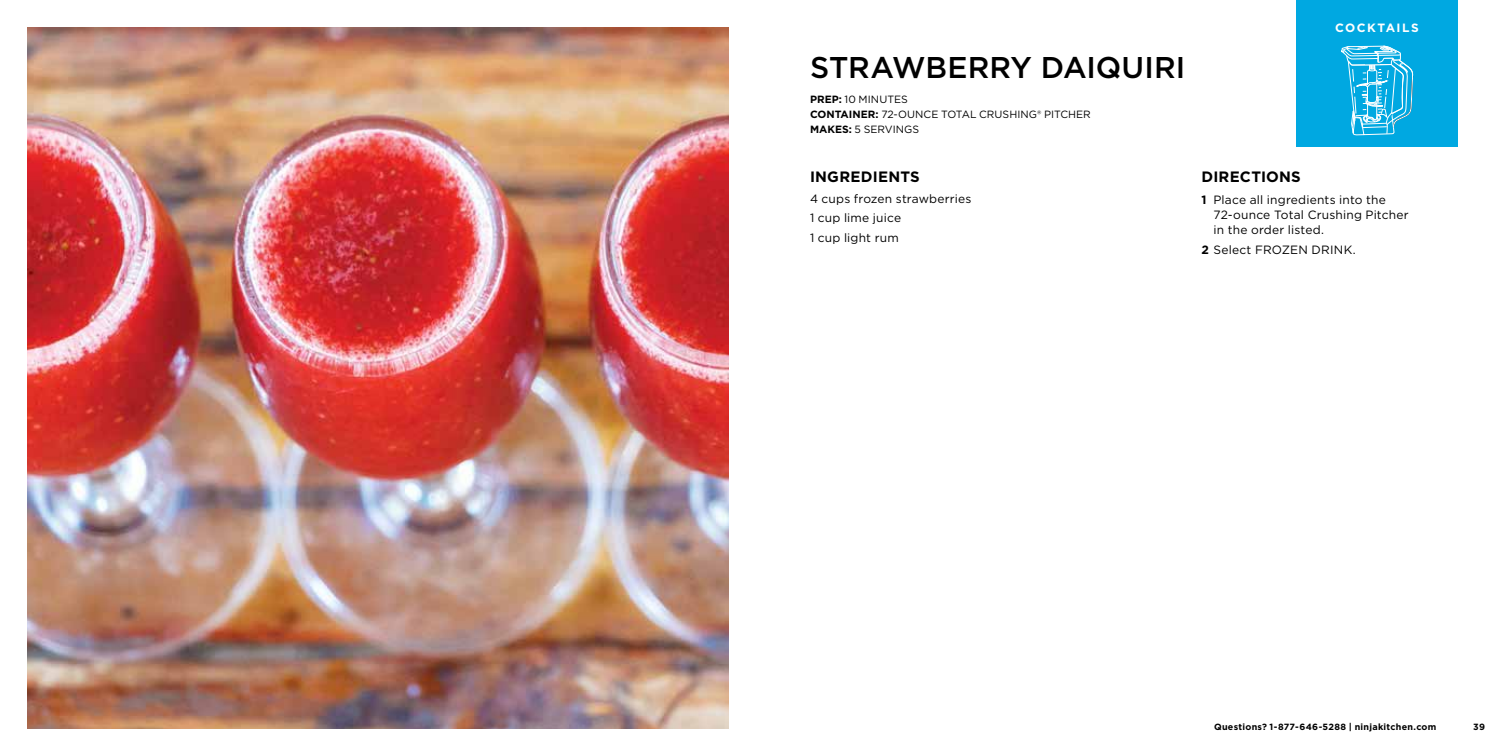
<style>
.page{position:relative;width:1512px;height:756px;background:#fff}
.page>*{position:absolute;margin:0;border:0;box-sizing:border-box;transform-origin:0 0}
.t1{font:500 30px "Gotham";color:#000}
.t2{font:700 15px "Gotham";letter-spacing:.015em;color:#000}
.t3{font:12px/19.6px "Gotham";letter-spacing:.015em;color:#000}
.t4{font:700 12px "Gotham";letter-spacing:.115em;color:#fff}
.t5{font:10.5px/15px "Gotham";letter-spacing:.005em;color:#000}
.t6{font:700 9px "Gotham";letter-spacing:.03em;color:#000}
.s1{font-weight:700}
</style>
<div class="page">
<div style="left:1296px;top:0;width:162px;height:147px;background:#00a8e1"></div>
<svg style="left:1341px;top:46px;width:72px;height:89px"></svg>
<img style="left:27px;top:27px;width:702px;height:702px">
<h1 class="t1" style="left:810px;top:48px;width:377px">STRAWBERRY DAIQUIRI</h1>
<p class="t5" style="left:810px;top:91px;width:282px"><span class="s1">PREP:</span> 10 MINUTES<br><span class="s1">CONTAINER:</span> 72-OUNCE TOTAL CRUSHING® PITCHER<br><span class="s1">MAKES:</span> 5 SERVINGS</p>
<p class="t2" style="left:810px;top:166px;width:111px">INGREDIENTS</p>
<p class="t3" style="left:810px;top:188px;width:163px">4 cups frozen strawberries<br>1 cup lime juice<br>1 cup light rum</p>
<p class="t4" style="left:1335px;top:20px;width:85px">COCKTAILS</p>
<p class="t2" style="left:1202px;top:166px;width:101px">DIRECTIONS</p>
<p class="t3" style="left:1214px;top:192px;width:197px;line-height:15px;text-indent:-12px"><span class="s1">1</span> Place all ingredients into the<br>72-ounce Total Crushing Pitcher in the order listed.</p>
<p class="t3" style="left:1202px;top:240px;width:156px"><span class="s1">2</span> Select FROZEN DRINK.</p>
<p class="t6" style="left:1214px;top:721px;width:224px">Questions? 1-877-646-5288 | ninjakitchen.com</p>
<p class="t6" style="left:1473px;top:721px;width:13px">39</p>
</div>
